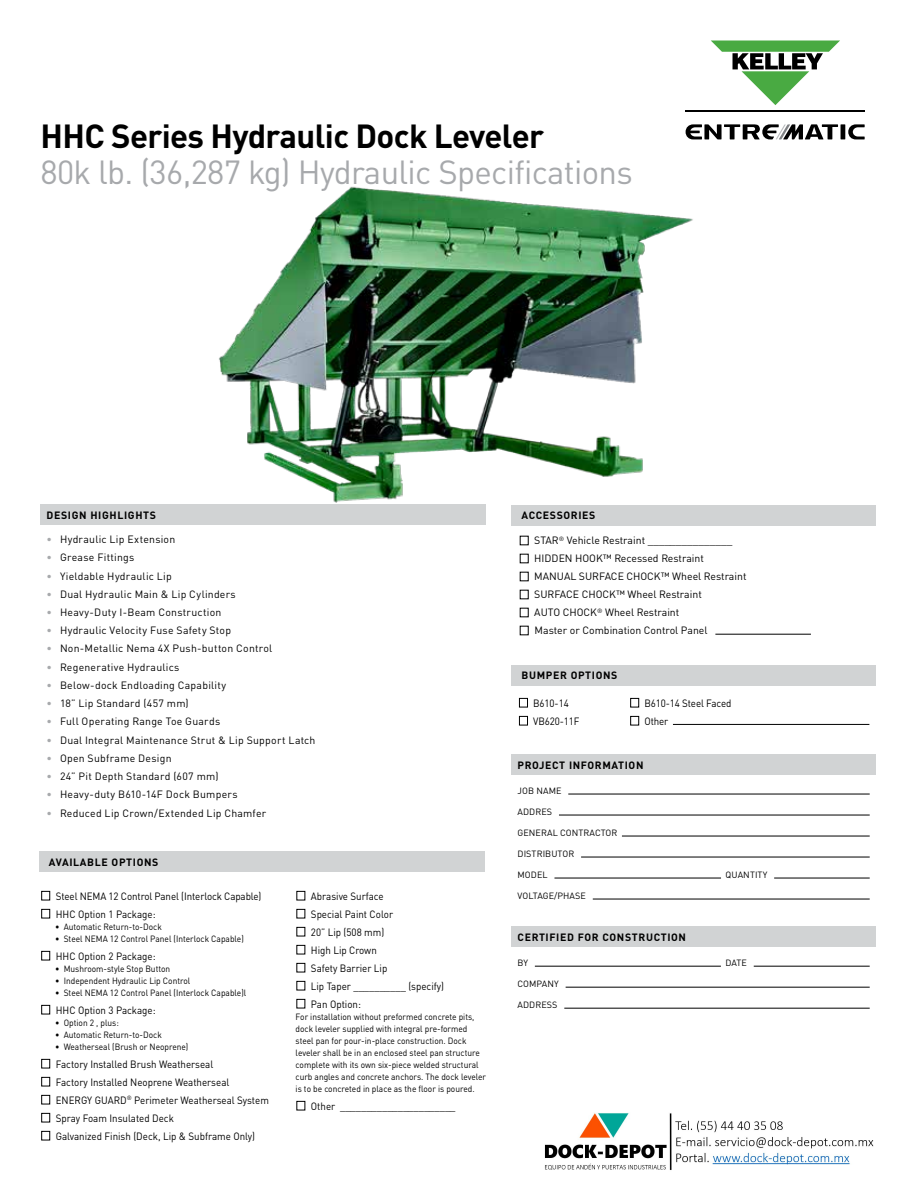
<style>
.page{position:relative;width:918px;height:1188px;background:#fff}
.page>*{position:absolute;margin:0;border:0;box-sizing:border-box;transform-origin:0 0}
.t1{font:33px "DIN Pro";letter-spacing:-.02em;color:#a7a9ac}
.t2{font:700 33px "DIN Pro";letter-spacing:-.02em;color:#000}
.t3{font:10.5px/18px "DIN Pro";color:#000;scale:.93 1}
.t4{font:10.5px "DIN Pro";letter-spacing:.02em;color:#000}
.t5{font:10.5px "DIN Pro";letter-spacing:.025em;color:#000}
.t6{font:10.5px/18px "DIN Pro";color:#000}
.t7{font:700 10.5px "DIN Pro";letter-spacing:.06em;color:#000}
.t8{font:9px/12px "DIN Pro";color:#000;scale:.93 1}
.t9{font:9px "DIN Pro";color:#000}
.s1{color:#a7a9ac}
</style>
<div class="page">
<svg style="left:711px;top:40px;width:129px;height:65px"></svg>
<svg style="left:848px;top:124px;width:17px;height:15px"></svg>
<hr style="left:841px;top:124px;width:4px;height:15px;background:#000">
<svg style="left:686px;top:124px;width:152px;height:15px"></svg>
<hr style="left:686px;top:111px;width:179px;height:1px;background:#000">
<div style="left:512px;top:755px;width:364px;height:20px;background:#d1d3d4"></div>
<hr style="left:568px;top:794px;width:302px;height:1px;background:#000">
<hr style="left:559px;top:815px;width:311px;height:1px;background:#000">
<hr style="left:622px;top:836px;width:248px;height:1px;background:#000">
<hr style="left:581px;top:857px;width:289px;height:1px;background:#000">
<hr style="left:554px;top:878px;width:167px;height:1px;background:#000">
<hr style="left:774px;top:878px;width:96px;height:1px;background:#000">
<hr style="left:593px;top:899px;width:277px;height:1px;background:#000">
<div style="left:512px;top:927px;width:364px;height:20px;background:#d1d3d4"></div>
<hr style="left:535px;top:966px;width:186px;height:1px;background:#000">
<hr style="left:754px;top:966px;width:116px;height:1px;background:#000">
<hr style="left:566px;top:987px;width:304px;height:1px;background:#000">
<hr style="left:564px;top:1008px;width:306px;height:1px;background:#000">
<div style="left:40px;top:505px;width:446px;height:20px;background:#d1d3d4"></div>
<div style="left:41px;top:891px;width:9px;height:9px;border:1px solid #000"></div>
<div style="left:41px;top:909px;width:9px;height:9px;border:1px solid #000"></div>
<div style="left:41px;top:951px;width:9px;height:9px;border:1px solid #000"></div>
<div style="left:41px;top:1005px;width:9px;height:9px;border:1px solid #000"></div>
<div style="left:41px;top:1059px;width:9px;height:9px;border:1px solid #000"></div>
<div style="left:41px;top:1077px;width:9px;height:9px;border:1px solid #000"></div>
<div style="left:41px;top:1095px;width:9px;height:9px;border:1px solid #000"></div>
<div style="left:41px;top:1113px;width:9px;height:9px;border:1px solid #000"></div>
<div style="left:41px;top:1131px;width:9px;height:9px;border:1px solid #000"></div>
<div style="left:297px;top:891px;width:8px;height:9px;border:1px solid #000"></div>
<div style="left:297px;top:909px;width:8px;height:9px;border:1px solid #000"></div>
<div style="left:297px;top:927px;width:8px;height:9px;border:1px solid #000"></div>
<div style="left:297px;top:945px;width:8px;height:9px;border:1px solid #000"></div>
<div style="left:297px;top:963px;width:8px;height:9px;border:1px solid #000"></div>
<div style="left:297px;top:981px;width:8px;height:9px;border:1px solid #000"></div>
<div style="left:297px;top:999px;width:8px;height:9px;border:1px solid #000"></div>
<div style="left:297px;top:1101px;width:8px;height:9px;border:1px solid #000"></div>
<div style="left:512px;top:665px;width:364px;height:20px;background:#d1d3d4"></div>
<div style="left:512px;top:505px;width:364px;height:21px;background:#d1d3d4"></div>
<div style="left:39px;top:852px;width:445px;height:20px;background:#d1d3d4"></div>
<img style="left:195px;top:186px;width:498px;height:319px">
<hr style="left:715px;top:634px;width:96px;height:1px;background:#000">
<div style="left:519px;top:698px;width:9px;height:9px;border:1px solid #000"></div>
<div style="left:630px;top:698px;width:9px;height:9px;border:1px solid #000"></div>
<div style="left:519px;top:716px;width:9px;height:9px;border:1px solid #000"></div>
<div style="left:630px;top:716px;width:9px;height:9px;border:1px solid #000"></div>
<hr style="left:673px;top:724px;width:196px;height:1px;background:#000">
<img style="left:544px;top:1113px;width:330px;height:57px">
<h1 class="t2" style="left:40px;top:109px;width:505px">HHC Series Hydraulic Dock Leveler</h1>
<h1 class="t1" style="left:40px;top:146px;width:594px">80k lb. (36,287 kg) Hydraulic Specifications</h1>
<p class="t7" style="left:47px;top:506px;width:111px">DESIGN HIGHLIGHTS</p>
<p class="t4" style="left:46px;top:531px;width:130px"><span class="s1">•</span> Hydraulic Lip Extension</p>
<p class="t5" style="left:46px;top:549px;width:89px"><span class="s1">•</span> Grease Fittings</p>
<p class="t4" style="left:46px;top:567px;width:127px"><span class="s1">•</span> Yieldable Hydraulic Lip</p>
<p class="t4" style="left:46px;top:586px;width:191px"><span class="s1">•</span> Dual Hydraulic Main &amp; Lip Cylinders</p>
<p class="t5" style="left:46px;top:604px;width:176px"><span class="s1">•</span> Heavy-Duty I-Beam Construction</p>
<p class="t4" style="left:46px;top:622px;width:186px"><span class="s1">•</span> Hydraulic Velocity Fuse Safety Stop</p>
<p class="t5" style="left:46px;top:640px;width:227px"><span class="s1">•</span> Non-Metallic Nema 4X Push-button Control</p>
<p class="t4" style="left:46px;top:659px;width:135px"><span class="s1">•</span> Regenerative Hydraulics</p>
<p class="t5" style="left:46px;top:677px;width:181px"><span class="s1">•</span> Below-dock Endloading Capability</p>
<p class="t4" style="left:46px;top:695px;width:144px"><span class="s1">•</span> 18” Lip Standard (457 mm)</p>
<p class="t5" style="left:46px;top:713px;width:175px"><span class="s1">•</span> Full Operating Range Toe Guards</p>
<p class="t4" style="left:46px;top:732px;width:271px"><span class="s1">•</span> Dual Integral Maintenance Strut &amp; Lip Support Latch</p>
<p class="t5" style="left:46px;top:750px;width:127px"><span class="s1">•</span> Open Subframe Design</p>
<p class="t5" style="left:46px;top:768px;width:174px"><span class="s1">•</span> 24” Pit Depth Standard (607 mm)</p>
<p class="t5" style="left:46px;top:786px;width:193px"><span class="s1">•</span> Heavy-duty B610-14F Dock Bumpers</p>
<p class="t4" style="left:46px;top:805px;width:221px"><span class="s1">•</span> Reduced Lip Crown/Extended Lip Chamfer</p>
<p class="t7" style="left:49px;top:853px;width:111px">AVAILABLE OPTIONS</p>
<p class="t3" style="left:56px;top:886px;width:223px">Steel NEMA 12 Control Panel (Interlock Capable)<br>HHC Option 1 Package:</p>
<p class="t8" style="left:55px;top:919px;width:116px">• Automatic Return-to-Dock</p>
<p class="t8" style="left:55px;top:931px;width:204px">• Steel NEMA 12 Control Panel (Interlock Capable)</p>
<p class="t3" style="left:56px;top:946px;width:109px">HHC Option 2 Package:</p>
<p class="t8" style="left:55px;top:961px;width:125px">• Mushroom-style Stop Button</p>
<p class="t8" style="left:55px;top:973px;width:147px">• Independent Hydraulic Lip Control</p>
<p class="t8" style="left:55px;top:985px;width:207px">• Steel NEMA 12 Control Panel (Interlock Capable)l</p>
<p class="t3" style="left:56px;top:1000px;width:109px">HHC Option 3 Package:</p>
<p class="t8" style="left:55px;top:1015px;width:70px">• Option 2 , plus:</p>
<p class="t8" style="left:55px;top:1027px;width:116px">• Automatic Return-to-Dock</p>
<p class="t8" style="left:55px;top:1039px;width:145px">• Weatherseal (Brush or Neoprene)</p>
<p class="t3" style="left:56px;top:1054px;width:231px">Factory Installed Brush Weatherseal<br>Factory Installed Neoprene Weatherseal<br>ENERGY GUARD<sup>®</sup> Perimeter Weatherseal System Spray Foam Insulated Deck<br>Galvanized Finish (Deck, Lip &amp; Subframe Only)</p>
<p class="t3" style="left:311px;top:886px;width:145px">Abrasive Surface<br>Special Paint Color<br>20” Lip (508 mm)<br>High Lip Crown<br>Safety Barrier Lip<br>Lip Taper __________ (specify)<br>Pan Option:</p>
<p class="t8" style="left:296px;top:1009px;width:206px">For installation without preformed concrete pits, dock leveler supplied with integral pre-formed steel pan for pour-in-place construction. Dock leveler shall be in an enclosed steel pan structure complete with its own six-piece welded structural curb angles and concrete anchors. The dock leveler is to be concreted in place as the floor is poured.</p>
<p class="t3" style="left:311px;top:1096px;width:157px">Other ______________________</p>
<p class="t7" style="left:522px;top:507px;width:75px">ACCESSORIES</p>
<p class="t6" style="left:534px;top:531px;width:214px">STAR<sup>®</sup> Vehicle Restraint _______________ HIDDEN HOOK™ Recessed Restraint MANUAL SURFACE CHOCK™ Wheel Restraint SURFACE CHOCK™ Wheel Restraint<br>AUTO CHOCK<sup>®</sup> Wheel Restraint<br>Master or Combination Control Panel</p>
<p class="t7" style="left:522px;top:666px;width:97px">BUMPER OPTIONS</p>
<p class="t3" style="left:533px;top:693px;width:40px">B610-14</p>
<p class="t3" style="left:644px;top:693px;width:95px">B610-14 Steel Faced</p>
<p class="t3" style="left:533px;top:711px;width:51px">VB620-11F</p>
<p class="t3" style="left:644px;top:711px;width:27px">Other</p>
<p class="t7" style="left:518px;top:756px;width:127px">PROJECT INFORMATION</p>
<p class="t9" style="left:518px;top:784px;width:45px">JOB NAME</p>
<p class="t9" style="left:518px;top:805px;width:36px">ADDRES</p>
<p class="t9" style="left:518px;top:826px;width:101px">GENERAL CONTRACTOR</p>
<p class="t9" style="left:518px;top:847px;width:58px">DISTRIBUTOR</p>
<p class="t9" style="left:518px;top:868px;width:32px">MODEL</p>
<p class="t9" style="left:726px;top:868px;width:43px">QUANTITY</p>
<p class="t9" style="left:518px;top:889px;width:70px">VOLTAGE/PHASE</p>
<p class="t7" style="left:518px;top:928px;width:170px">CERTIFIED FOR CONSTRUCTION</p>
<p class="t9" style="left:518px;top:956px;width:12px">BY</p>
<p class="t9" style="left:725px;top:956px;width:23px">DATE</p>
<p class="t9" style="left:518px;top:977px;width:43px">COMPANY</p>
<p class="t9" style="left:518px;top:998px;width:41px">ADDRESS</p>
</div>
